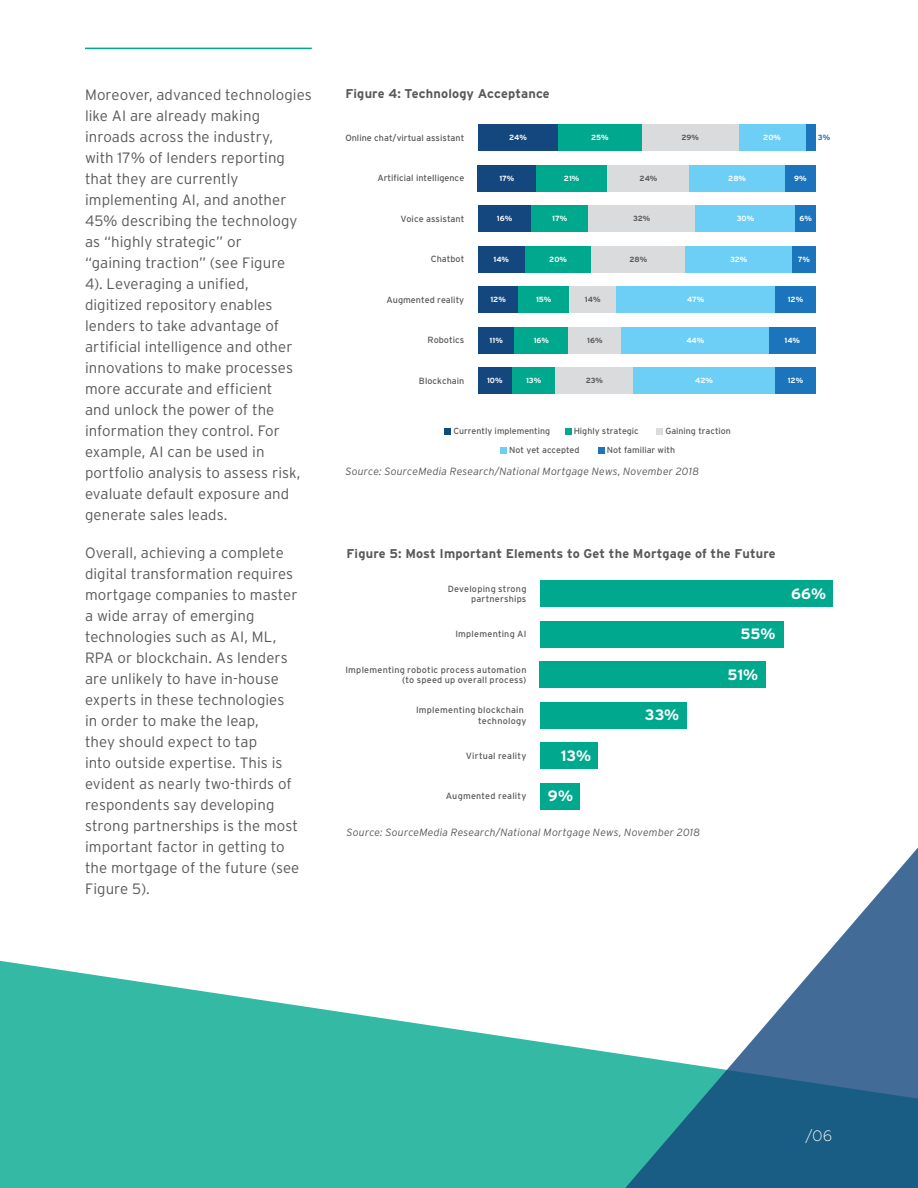
<style>
.page{position:relative;width:918px;height:1188px;background:#fff}
.page>*{position:absolute;margin:0;border:0;box-sizing:border-box;transform-origin:0 0}
.Body_Copy{font:300 15px/21px "Interstate";letter-spacing:.005em;color:#58595b}
.t1{font:700 15px "Interstate";color:#fff}
.t2{font:300 15px "Geometria";color:#fff}
.t3{font:700 12.75px "Interstate";letter-spacing:.015em;color:#58595b}
.t4{font:italic 300 10.5px "Interstate";letter-spacing:.015em;color:#58595b}
.t5{font:9px/10.8px "Interstate";letter-spacing:.015em;color:#58595b;text-align:right}
.t6{font:8.85px "Interstate";color:#58595b}
.t7{font:700 7.5px "Interstate";color:#fff}
.t8{font:700 7.5px "Interstate";color:#58595b}
.t9{font:700 7.5px "Interstate";color:#1c75bc}
</style>
<div class="page">
<svg style="left:0;top:960px;width:582px;height:228px;fill:#33b9a4"></svg>
<svg style="left:582px;top:847px;width:336px;height:341px"></svg>
<hr style="left:85px;top:48px;width:227px;height:1px;background:#00a88e">
<div style="left:806px;top:124px;width:10px;height:27px;background:#1c75bc"></div>
<div style="left:478px;top:367px;width:34px;height:27px;background:#14477d"></div>
<div style="left:478px;top:327px;width:37px;height:27px;background:#14477d"></div>
<div style="left:478px;top:286px;width:40px;height:27px;background:#14477d"></div>
<div style="left:478px;top:246px;width:47px;height:27px;background:#14477d"></div>
<div style="left:478px;top:205px;width:53px;height:27px;background:#14477d"></div>
<div style="left:478px;top:165px;width:58px;height:27px;background:#14477d"></div>
<div style="left:478px;top:124px;width:80px;height:27px;background:#14477d"></div>
<div style="left:512px;top:367px;width:44px;height:27px;background:#00a88e"></div>
<div style="left:515px;top:327px;width:53px;height:27px;background:#00a88e"></div>
<div style="left:518px;top:286px;width:51px;height:27px;background:#00a88e"></div>
<div style="left:525px;top:246px;width:67px;height:27px;background:#00a88e"></div>
<div style="left:531px;top:205px;width:57px;height:27px;background:#00a88e"></div>
<div style="left:536px;top:165px;width:72px;height:27px;background:#00a88e"></div>
<div style="left:558px;top:124px;width:84px;height:27px;background:#00a88e"></div>
<div style="left:556px;top:367px;width:77px;height:27px;background:#dadbdc"></div>
<div style="left:568px;top:327px;width:54px;height:27px;background:#dadbdc"></div>
<div style="left:569px;top:286px;width:47px;height:27px;background:#dadbdc"></div>
<div style="left:592px;top:246px;width:93px;height:27px;background:#dadbdc"></div>
<div style="left:588px;top:205px;width:107px;height:27px;background:#dadbdc"></div>
<div style="left:608px;top:165px;width:81px;height:27px;background:#dadbdc"></div>
<div style="left:642px;top:124px;width:97px;height:27px;background:#dadbdc"></div>
<div style="left:633px;top:367px;width:142px;height:27px;background:#6dcff6"></div>
<div style="left:622px;top:327px;width:147px;height:27px;background:#6dcff6"></div>
<div style="left:616px;top:286px;width:159px;height:27px;background:#6dcff6"></div>
<div style="left:685px;top:246px;width:107px;height:27px;background:#6dcff6"></div>
<div style="left:695px;top:205px;width:101px;height:27px;background:#6dcff6"></div>
<div style="left:689px;top:165px;width:96px;height:27px;background:#6dcff6"></div>
<div style="left:739px;top:124px;width:67px;height:27px;background:#6dcff6"></div>
<div style="left:775px;top:367px;width:41px;height:27px;background:#1c75bc"></div>
<div style="left:769px;top:327px;width:47px;height:27px;background:#1c75bc"></div>
<div style="left:775px;top:286px;width:41px;height:27px;background:#1c75bc"></div>
<div style="left:792px;top:246px;width:24px;height:27px;background:#1c75bc"></div>
<div style="left:796px;top:205px;width:20px;height:27px;background:#1c75bc"></div>
<div style="left:785px;top:165px;width:31px;height:27px;background:#1c75bc"></div>
<svg style="left:445px;top:429px;width:6px;height:6px"></svg>
<svg style="left:565px;top:429px;width:6px;height:6px"></svg>
<svg style="left:657px;top:429px;width:6px;height:6px"></svg>
<svg style="left:501px;top:448px;width:6px;height:6px"></svg>
<svg style="left:598px;top:448px;width:6px;height:6px"></svg>
<div style="left:540px;top:580px;width:293px;height:28px;background:#00a88e"></div>
<div style="left:540px;top:621px;width:244px;height:27px;background:#00a88e"></div>
<div style="left:540px;top:662px;width:226px;height:26px;background:#00a88e"></div>
<div style="left:540px;top:702px;width:146px;height:27px;background:#00a88e"></div>
<div style="left:540px;top:742px;width:58px;height:28px;background:#00a88e"></div>
<div style="left:540px;top:783px;width:40px;height:27px;background:#00a88e"></div>
<p class="Body_Copy" style="left:85px;top:84px;width:228px">Moreover, advanced technologies like AI are already making inroads across the industry,<br>with 17% of lenders reporting that they are currently implementing AI, and another<br>45% describing the technology as “highly strategic” or<br>“gaining traction” (see Figure<br>4). Leveraging a unified,<br>digitized repository enables lenders to take advantage of artificial intelligence and other innovations to make processes more accurate and efficient<br>and unlock the power of the information they control. For example, AI can be used in portfolio analysis to assess risk, evaluate default exposure and generate sales leads.</p>
<p class="Body_Copy" style="left:85px;top:542px;width:216px">Overall, achieving a complete digital transformation requires mortgage companies to master a wide array of emerging technologies such as AI, ML,<br>RPA or blockchain. As lenders are unlikely to have in-house experts in these technologies in order to make the leap,<br>they should expect to tap<br>into outside expertise. This is evident as nearly two-thirds of respondents say developing strong partnerships is the most important factor in getting to the mortgage of the future (see<br>Figure 5).</p>
<p class="t3" style="left:345px;top:86px;width:206px">Figure 4: Technology Acceptance</p>
<p class="t5" style="left:345px;top:132px;width:120px">Online chat/virtual assistant</p>
<p class="t7" style="left:509px;top:134px;width:19px">24%</p>
<p class="t7" style="left:591px;top:134px;width:19px">25%</p>
<p class="t8" style="left:681px;top:134px;width:19px">29%</p>
<p class="t7" style="left:763px;top:134px;width:19px">20%</p>
<p class="t9" style="left:818px;top:134px;width:14px">3%</p>
<p class="t5" style="left:377px;top:173px;width:88px">Artificial intelligence</p>
<p class="t7" style="left:499px;top:174px;width:17px">17%</p>
<p class="t7" style="left:564px;top:174px;width:17px">21%</p>
<p class="t8" style="left:640px;top:174px;width:19px">24%</p>
<p class="t7" style="left:728px;top:174px;width:19px">28%</p>
<p class="t7" style="left:794px;top:174px;width:14px">9%</p>
<p class="t5" style="left:400px;top:213px;width:65px">Voice assistant</p>
<p class="t7" style="left:497px;top:215px;width:17px">16%</p>
<p class="t7" style="left:552px;top:215px;width:17px">17%</p>
<p class="t8" style="left:633px;top:215px;width:19px">32%</p>
<p class="t7" style="left:737px;top:215px;width:19px">30%</p>
<p class="t7" style="left:799px;top:215px;width:14px">6%</p>
<p class="t5" style="left:431px;top:254px;width:35px">Chatbot</p>
<p class="t7" style="left:494px;top:255px;width:17px">14%</p>
<p class="t7" style="left:549px;top:255px;width:19px">20%</p>
<p class="t8" style="left:629px;top:255px;width:19px">28%</p>
<p class="t7" style="left:730px;top:255px;width:19px">32%</p>
<p class="t7" style="left:798px;top:255px;width:14px">7%</p>
<p class="t5" style="left:387px;top:294px;width:79px">Augmented reality</p>
<p class="t7" style="left:490px;top:296px;width:17px">12%</p>
<p class="t7" style="left:536px;top:296px;width:17px">15%</p>
<p class="t8" style="left:585px;top:296px;width:17px">14%</p>
<p class="t7" style="left:687px;top:296px;width:19px">47%</p>
<p class="t7" style="left:788px;top:296px;width:17px">12%</p>
<p class="t5" style="left:428px;top:335px;width:38px">Robotics</p>
<p class="t7" style="left:490px;top:336px;width:15px">11%</p>
<p class="t7" style="left:534px;top:336px;width:17px">16%</p>
<p class="t8" style="left:587px;top:336px;width:17px">16%</p>
<p class="t7" style="left:686px;top:336px;width:19px">44%</p>
<p class="t7" style="left:784px;top:336px;width:17px">14%</p>
<p class="t5" style="left:419px;top:375px;width:47px">Blockchain</p>
<p class="t7" style="left:487px;top:377px;width:17px">10%</p>
<p class="t7" style="left:526px;top:377px;width:17px">13%</p>
<p class="t8" style="left:586px;top:377px;width:19px">23%</p>
<p class="t7" style="left:695px;top:377px;width:19px">42%</p>
<p class="t7" style="left:788px;top:377px;width:17px">12%</p>
<p class="t6" style="left:453px;top:426px;width:98px">Currently implementing</p>
<p class="t6" style="left:574px;top:426px;width:67px">Highly strategic</p>
<p class="t6" style="left:665px;top:426px;width:67px">Gaining traction</p>
<p class="t6" style="left:509px;top:445px;width:72px">Not yet accepted</p>
<p class="t6" style="left:607px;top:445px;width:70px">Not familiar with</p>
<p class="t4" style="left:345px;top:466px;width:355px">Source: SourceMedia Research/National Mortgage News, November 2018</p>
<p class="t3" style="left:346px;top:546px;width:431px">Figure 5: Most Important Elements to Get the Mortgage of the Future</p>
<p class="t5" style="left:448px;top:583px;width:80px">Developing strong partnerships</p>
<p class="t1" style="left:791px;top:585px;width:36px">66%</p>
<p class="t1" style="left:741px;top:626px;width:36px">55%</p>
<p class="t1" style="left:728px;top:666px;width:32px">51%</p>
<p class="t1" style="left:645px;top:707px;width:36px">33%</p>
<p class="t1" style="left:561px;top:747px;width:32px">13%</p>
<p class="t1" style="left:548px;top:788px;width:27px">9%</p>
<p class="t5" style="left:455px;top:629px;width:73px">Implementing AI</p>
<p class="t5" style="left:345px;top:664px;width:183px">Implementing robotic process automation (to speed up overall process)</p>
<p class="t5" style="left:416px;top:704px;width:112px">Implementing blockchain technology</p>
<p class="t5" style="left:466px;top:750px;width:62px">Virtual reality</p>
<p class="t5" style="left:446px;top:791px;width:82px">Augmented reality</p>
<p class="t4" style="left:346px;top:826px;width:355px">Source: SourceMedia Research/National Mortgage News, November 2018</p>
<p class="t2" style="left:805px;top:1127px;width:29px">/06</p>
</div>
